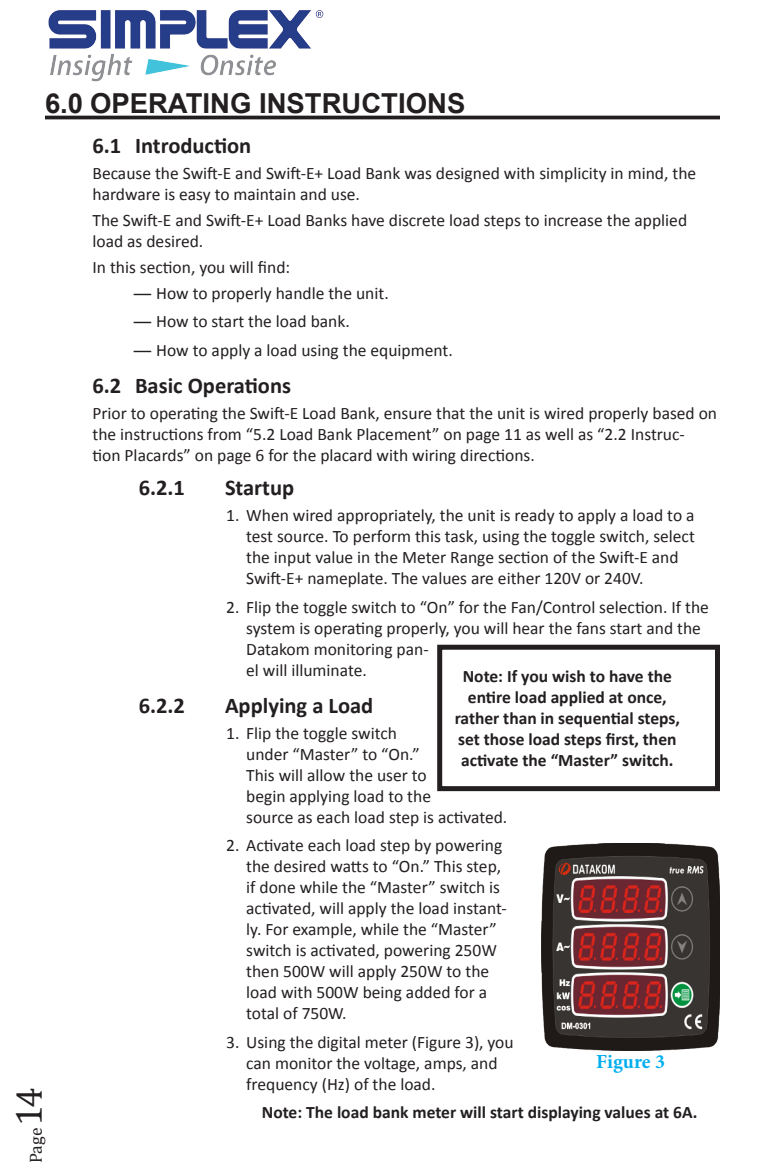
<style>
.page{position:relative;width:765px;height:1170px;background:#fff}
.page>*{position:absolute;margin:0;border:0;box-sizing:border-box;transform-origin:0 0}
.Page_Number{font:37.5px "Cambria";color:#231f20}
.t1{font:700 27.5px "Arial";color:#231f20}
.t2{font:700 22.5px "Calibri";color:#231f20}
.t3{font:700 20px "Minion Pro";color:#00aeef}
.Body{font:17.5px/21px "Calibri";color:#231f20}
.Notes{font:700 17.5px/21px "Calibri";color:#231f20;text-align:center}
.Page_Text{font:17.5px "Cambria";color:#231f20}
.s1{font-family:"Arial"}
</style>
<div class="page">
<img style="left:48px;top:10px;width:276px;height:72px">
<hr style="left:45px;top:116px;width:675px;height:3px;background:#231f20">
<div style="left:437px;top:645px;width:283px;height:146px;border:5px solid #231f20"></div>
<img style="left:541px;top:844px;width:179px;height:206px">
<p class="t1" style="left:45px;top:85px;width:422px">6.0 OPERATING INSTRUCTIONS</p>
<p class="t2" style="left:92px;top:131px;width:160px">6.1 Introduction</p>
<p class="Body" style="left:92px;top:162px;width:605px">Because the Swift-E and Swift-E+ Load Bank was designed with simplicity in mind, the hardware is easy to maintain and use.</p>
<p class="Body" style="left:92px;top:209px;width:596px">The Swift-E and Swift-E+ Load Banks have discrete load steps to increase the applied load as desired.</p>
<p class="Body" style="left:92px;top:256px;width:199px">In this section, you will find:</p>
<p class="Body" style="left:134px;top:282px;width:257px"><span class="s1">—</span> How to properly handle the unit.</p>
<p class="Body" style="left:134px;top:311px;width:218px"><span class="s1">—</span> How to start the load bank.</p>
<p class="Body" style="left:134px;top:339px;width:321px"><span class="s1">—</span> How to apply a load using the equipment.</p>
<p class="t2" style="left:92px;top:371px;width:200px">6.2 Basic Operations</p>
<p class="Body" style="left:92px;top:402px;width:626px">Prior to operating the Swift-E Load Bank, ensure that the unit is wired properly based on the instructions from “5.2 Load Bank Placement” on page 11 as well as “2.2 Instruc&shy;tion Placards” on page 6 for the placard with wiring directions.</p>
<p class="t2" style="left:139px;top:473px;width:48px">6.2.1</p>
<p class="t2" style="left:225px;top:473px;width:71px">Startup</p>
<p class="Body" style="left:246px;top:505px;width:450px;text-indent:-20px">1. When wired appropriately, the unit is ready to apply a load to a test source. To perform this task, using the toggle switch, select the input value in the Meter Range section of the Swift-E and Swift-E+ nameplate. The values are either 120V or 240V.</p>
<p class="Body" style="left:246px;top:596px;width:464px;text-indent:-20px">2. Flip the toggle switch to “On” for the Fan/Control selection. If the system is operating properly, you will hear the fans start and the Datakom monitoring pan-<br>el will illuminate.</p>
<p class="t2" style="left:139px;top:691px;width:48px">6.2.2</p>
<p class="t2" style="left:225px;top:691px;width:150px">Applying a Load</p>
<p class="Body" style="left:246px;top:722px;width:263px;text-indent:-20px">1. Flip the toggle switch<br>under “Master” to “On.”<br>This will allow the user to<br>begin applying load to the<br>source as each load step is activated.</p>
<p class="Body" style="left:246px;top:835px;width:262px;text-indent:-20px">2. Activate each load step by powering the desired watts to “On.” This step, if done while the “Master” switch is activated, will apply the load instant&shy;ly. For example, while the “Master” switch is activated, powering 250W then 500W will apply 250W to the load with 500W being added for a total of 750W.</p>
<p class="Body" style="left:246px;top:1031px;width:269px;text-indent:-20px">3. Using the digital meter (Figure 3), you can monitor the voltage, amps, and frequency (Hz) of the load.</p>
<p class="Notes" style="left:262px;top:1102px;width:437px">Note: The load bank meter will start displaying values at 6A.</p>
<p class="Notes" style="left:455px;top:665px;width:227px">Note: If you wish to have the entire load applied at once, rather than in sequential steps, set those load steps first, then activate the “Master” switch.</p>
<p class="t3" style="left:596px;top:1048px;width:70px">Figure 3</p>
<p class="Page_Number" style="left:7px;top:1126px;width:41px;rotate:-90deg">14</p>
<p class="Page_Text" style="left:26px;top:1163px;width:37px;rotate:-90deg">Page</p>
</div>
